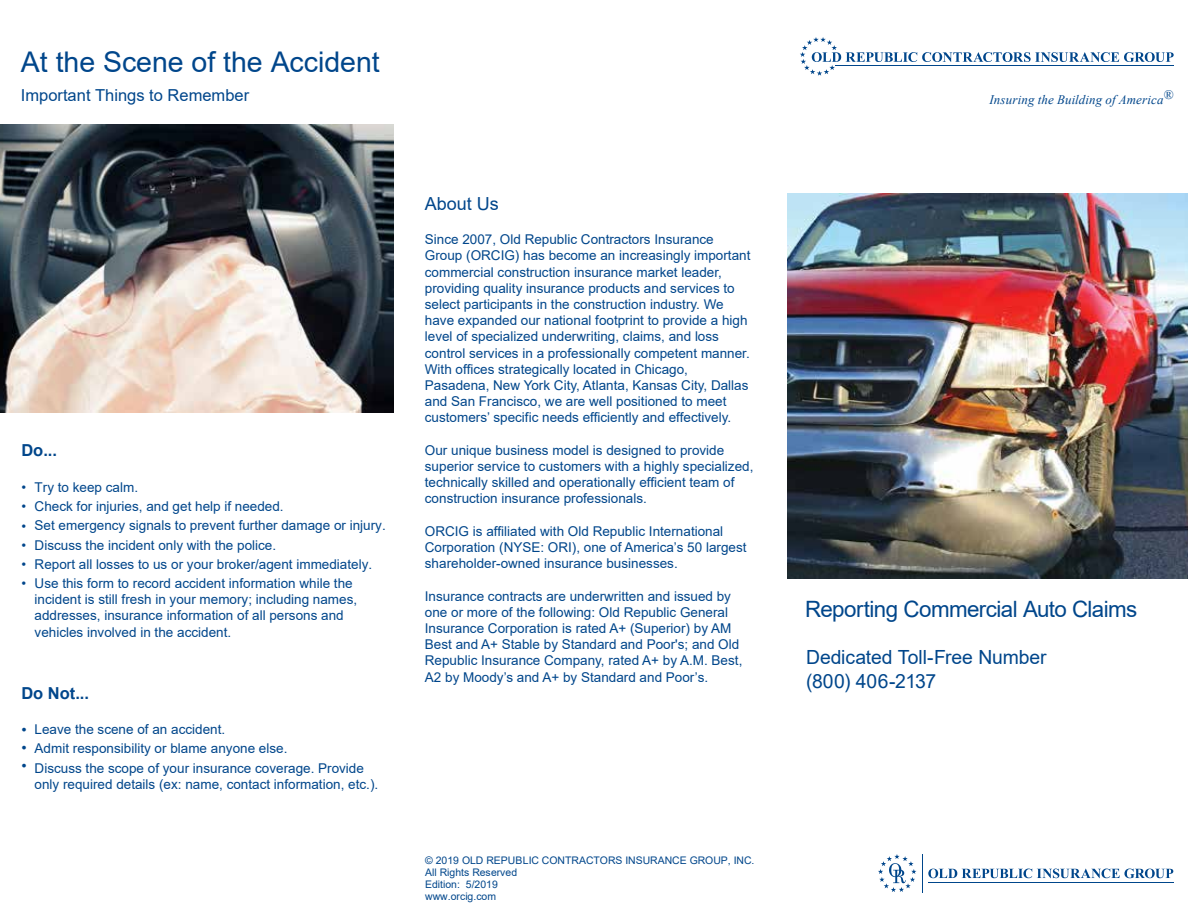
<style>
.page{position:relative;width:1188px;height:918px;background:#fff}
.page>*{position:absolute;margin:0;border:0;box-sizing:border-box;transform-origin:0 0}
.t1{font:28.5px "Arial";color:#00468b}
.t2{font:22.5px "Arial";letter-spacing:-.025em;color:#00468b}
.t3{font:19.5px/24px "Arial";letter-spacing:-.005em;color:#00468b}
.t4{font:18px "Arial";color:#00468b}
.t5{font:16.5px "Arial";color:#00468b}
.t6{font:700 16.5px "Arial";color:#00468b}
.t7{font:15px/18px "Arial";color:#00468b;text-align:justify}
.t8{font:13.5px/16.2px "Arial";color:#00468b}
.t9{font:italic 13.05px "Times New Roman";letter-spacing:.01em;color:#00468b}
.t10{font:10.5px/12px "Arial";color:#00468b}
</style>
<div class="page">
<svg style="left:928px;top:869px;width:245px;height:9px"></svg>
<hr style="left:922px;top:854px;width:1px;height:38px;background:#00468b">
<hr style="left:928px;top:882px;width:245px;height:1px;background:#00468b">
<svg style="left:878px;top:854px;width:38px;height:38px"></svg>
<svg style="left:800px;top:37px;width:374px;height:39px"></svg>
<hr style="left:835px;top:66px;width:338px;height:1px;background:#00468b">
<img style="left:787px;top:194px;width:401px;height:384px">
<img style="left:0;top:124px;width:394px;height:288px">
<h1 class="t1" style="left:21px;top:42px;width:360px">At the Scene of the Accident</h1>
<p class="t5" style="left:21px;top:84px;width:230px">Important Things to Remember</p>
<p class="t6" style="left:21px;top:438px;width:37px">Do...</p>
<p class="t8" style="left:21px;top:478px;width:6px;line-height:19.2px;text-align:justify">• • • • • •</p>
<p class="t8" style="left:35px;top:478px;width:353px;line-height:19.2px">Try to keep calm.<br>Check for injuries, and get help if needed.<br>Set emergency signals to prevent further damage or injury.<br>Discuss the incident only with the police.<br>Report all losses to us or your broker/agent immediately.<br>Use this form to record accident information while the</p>
<p class="t8" style="left:35px;top:591px;width:324px">incident is still fresh in your memory; including names, addresses, insurance information of all persons and vehicles involved in the accident.</p>
<p class="t6" style="left:21px;top:682px;width:69px">Do Not...</p>
<p class="t7" style="left:21px;top:721px;width:7px">• • •</p>
<p class="t8" style="left:35px;top:720px;width:331px;line-height:19.2px">Leave the scene of an accident.<br>Admit responsibility or blame anyone else.<br>Discuss the scope of your insurance coverage. Provide</p>
<p class="t8" style="left:35px;top:776px;width:345px">only required details (ex: name, contact information, etc.).</p>
<h3 class="t4" style="left:425px;top:191px;width:76px">About Us</h3>
<p class="t8" style="left:425px;top:231px;width:327px">Since 2007, Old Republic Contractors Insurance Group (ORCIG) has become an increasingly important commercial construction insurance market leader, providing quality insurance products and services to select participants in the construction industry. We have expanded our national footprint to provide a high level of specialized underwriting, claims, and loss control services in a professionally competent manner.<br>With offices strategically located in Chicago, Pasadena, New York City, Atlanta, Kansas City, Dallas and San Francisco, we are well positioned to meet customers’ specific needs efficiently and effectively.</p>
<p class="t8" style="left:425px;top:442px;width:330px">Our unique business model is designed to provide superior service to customers with a highly specialized, technically skilled and operationally efficient team of construction insurance professionals.</p>
<p class="t8" style="left:425px;top:523px;width:323px">ORCIG is affiliated with Old Republic International<br>Corporation (NYSE: ORI), one of America’s 50 largest shareholder-owned insurance businesses.</p>
<p class="t8" style="left:425px;top:588px;width:319px">Insurance contracts are underwritten and issued by one or more of the following: Old Republic General Insurance Corporation is rated A+ (Superior) by AM Best and A+ Stable by Standard and Poor's; and Old Republic Insurance Company, rated A+ by A.M. Best, A2 by Moody’s and A+ by Standard and Poor’s.</p>
<p class="t10" style="left:425px;top:854px;width:331px">© 2019 OLD REPUBLIC CONTRACTORS INSURANCE GROUP, INC.<br>All Rights Reserved<br>Edition:<br>www.orcig.com</p>
<p class="t10" style="left:466px;top:878px;width:33px">5/2019</p>
<p class="t9" style="left:990px;top:91px;width:185px">Insuring the Building of America®</p>
<h2 class="t2" style="left:805px;top:594px;width:334px">Reporting Commercial Auto Claims</h2>
<h3 class="t3" style="left:806px;top:645px;width:242px">Dedicated Toll-Free Number (800) 406-2137</h3>
</div>
